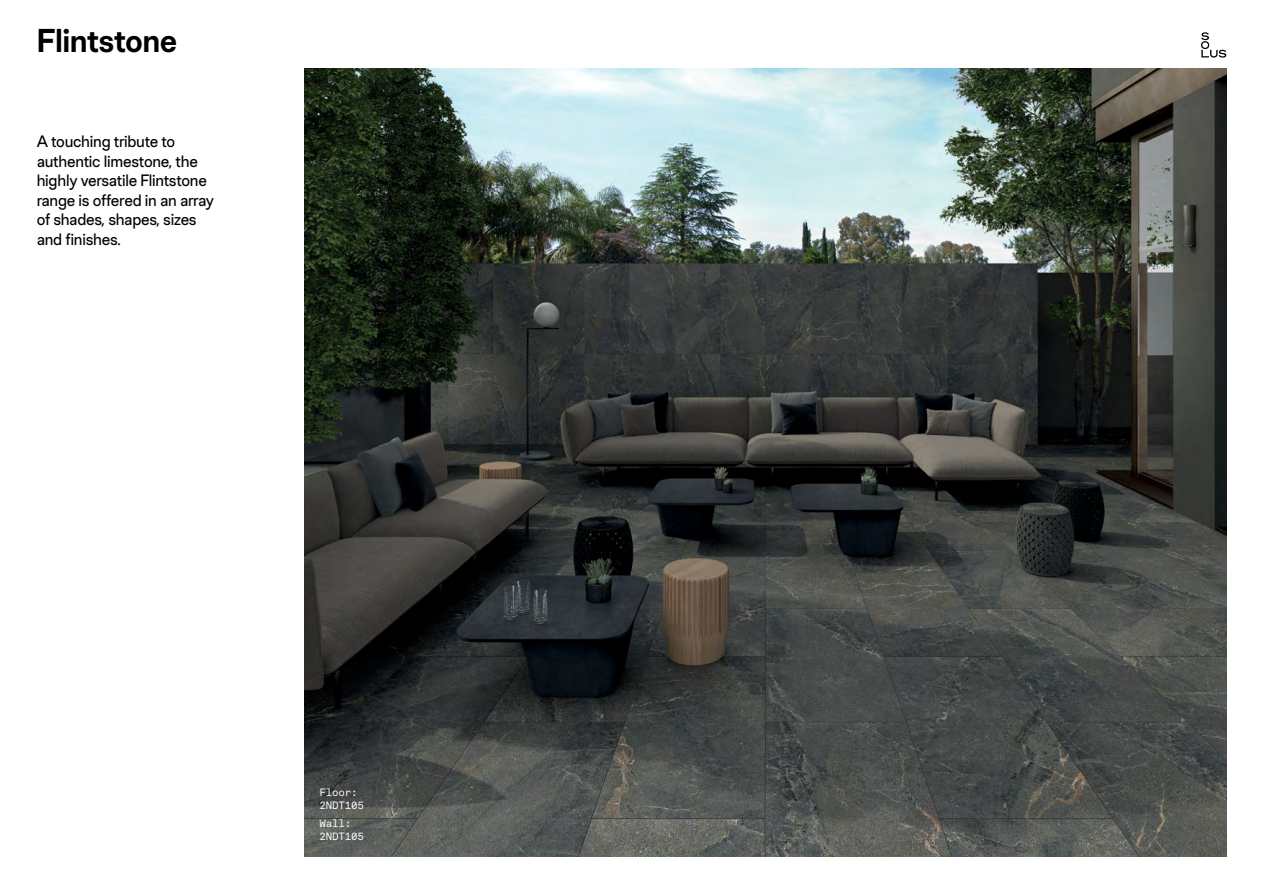
<style>
.page{position:relative;width:1263px;height:893px;background:#fff}
.page>*{position:absolute;margin:0;border:0;box-sizing:border-box;transform-origin:0 0}
.t1{font:600 33px "Chromatic Pro Grotesque";letter-spacing:-.015em;color:#000}
.t2{font:16.5px/19.5px "Chromatic Pro Grotesque";letter-spacing:-.015em;color:#000}
.t3{font:10.5px/13.5px "Akkurat Mono LL";letter-spacing:-.015em;color:#fff}
</style>
<div class="page">
<img style="left:305px;top:69px;width:921px;height:787px">
<svg style="left:1201px;top:32px;width:25px;height:26px"></svg>
<h1 class="t1" style="left:37px;top:20px;width:142px">Flintstone</h1>
<p class="t2" style="left:37px;top:131px;width:179px">A touching tribute to authentic limestone, the highly versatile Flintstone range is offered in an array of shades, shapes, sizes and finishes.</p>
<p class="t3" style="left:319px;top:785px;width:46px">Floor:<br>2NDT105</p>
<p class="t3" style="left:319px;top:816px;width:46px">Wall:<br>2NDT105</p>
</div>
